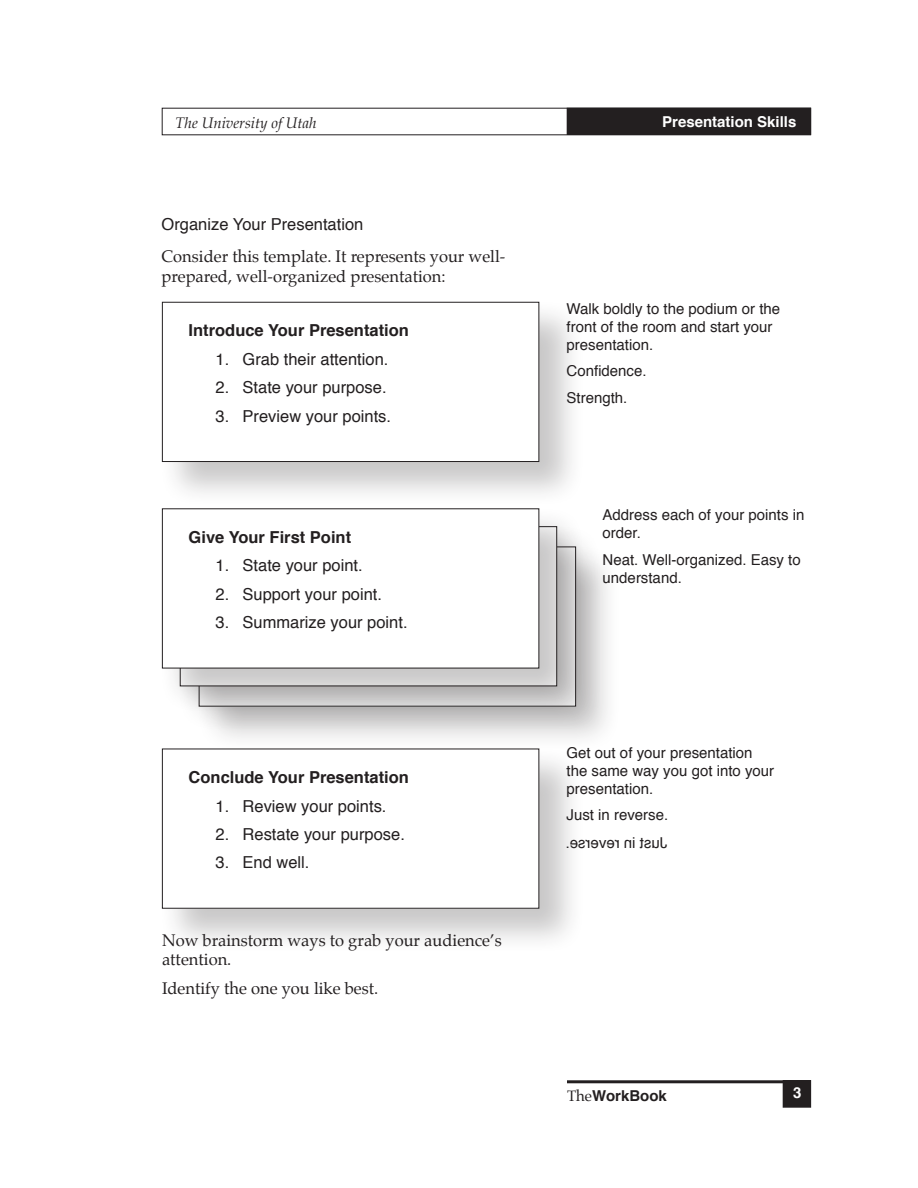
<style>
.page{position:relative;width:918px;height:1188px;background:#fff}
.page>*{position:absolute;margin:0;border:0;box-sizing:border-box;transform-origin:0 0}
.d__indent{font:16.5px "Helvetica";color:#231f20}
.c__text{font:16.5px/19.8px "Palatino";color:#231f20}
.d__indent-2{font:700 16.5px "Helvetica";color:#231f20}
.b__page_heading{font:16.5px "Helvetica";color:#231f20}
.f__r-quote{font:15px/18px "Helvetica";color:#231f20}
.t1{font:700 15px "Helvetica";color:#fff}
.t2{font:italic 15px "Palatino";color:#231f20}
.t3{font:700 15px "Helvetica";color:#231f20}
.s1{font-family:"Palatino";font-weight:400}
</style>
<div class="page">
<hr style="left:567px;top:1080px;width:244px;height:3px;background:#231f20">
<div style="left:783px;top:1081px;width:28px;height:26px;background:#231f20"></div>
<div style="left:567px;top:108px;width:244px;height:26px;background:#231f20"></div>
<div style="left:567px;top:108px;width:244px;height:27px;border:1px solid #231f20"></div>
<div style="left:196px;top:544px;width:426px;height:208px;background:#f8f8f8"></div>
<div style="left:159px;top:299px;width:426px;height:209px;background:#231f20;opacity:.25"></div>
<div style="left:162px;top:302px;width:377px;height:160px;background:#fff"></div>
<div style="left:162px;top:302px;width:377px;height:160px;border:1px solid #231f20"></div>
<div style="left:177px;top:523px;width:426px;height:209px;background:#231f20;opacity:.25"></div>
<div style="left:159px;top:506px;width:426px;height:208px;background:#231f20;opacity:.25"></div>
<div style="left:162px;top:509px;width:377px;height:159px;background:#fff"></div>
<div style="left:159px;top:746px;width:426px;height:208px;background:#231f20;opacity:.25"></div>
<div style="left:162px;top:749px;width:377px;height:159px;background:#fff"></div>
<div style="left:162px;top:749px;width:377px;height:160px;border:1px solid #231f20"></div>
<svg style="left:567px;top:837px;width:18px;height:11px"></svg>
<p class="t2" style="left:176px;top:111px;width:143px">The University of Utah</p>
<p class="b__page_heading" style="left:162px;top:211px;width:203px">Organize Your Presentation</p>
<p class="c__text" style="left:162px;top:247px;width:345px">Consider this template. It represents your well&shy;prepared, well-organized presentation:</p>
<p class="d__indent-2" style="left:189px;top:317px;width:222px">Introduce Your Presentation</p>
<p class="d__indent" style="left:216px;top:346px;width:174px">1. Grab their attention.</p>
<p class="d__indent" style="left:216px;top:375px;width:172px">2. State your purpose.</p>
<p class="d__indent" style="left:216px;top:403px;width:177px">3. Preview your points.</p>
<p class="d__indent-2" style="left:189px;top:524px;width:164px">Give Your First Point</p>
<p class="d__indent" style="left:216px;top:553px;width:149px">1. State your point.</p>
<p class="d__indent" style="left:216px;top:581px;width:168px">2. Support your point.</p>
<p class="d__indent" style="left:216px;top:610px;width:194px">3. Summarize your point.</p>
<p class="d__indent-2" style="left:189px;top:764px;width:222px">Conclude Your Presentation</p>
<p class="d__indent" style="left:216px;top:793px;width:172px">1. Review your points.</p>
<p class="d__indent" style="left:216px;top:821px;width:191px">2. Restate your purpose.</p>
<p class="d__indent" style="left:216px;top:850px;width:95px">3. End well.</p>
<p class="c__text" style="left:162px;top:930px;width:341px">Now brainstorm ways to grab your audience’s attention.</p>
<p class="c__text" style="left:162px;top:978px;width:218px">Identify the one you like best.</p>
<p class="t1" style="left:662px;top:110px;width:136px">Presentation Skills</p>
<p class="f__r-quote" style="left:567px;top:300px;width:215px">Walk boldly to the podium or the front of the room and start your presentation.</p>
<p class="f__r-quote" style="left:567px;top:362px;width:82px">Confidence.</p>
<p class="f__r-quote" style="left:567px;top:389px;width:62px">Strength.</p>
<p class="f__r-quote" style="left:603px;top:506px;width:203px">Address each of your points in order.</p>
<p class="f__r-quote" style="left:603px;top:551px;width:200px">Neat. Well-organized. Easy to understand.</p>
<p class="f__r-quote" style="left:567px;top:744px;width:209px">Get out of your presentation the same way you got into your presentation.</p>
<p class="f__r-quote" style="left:567px;top:807px;width:103px">Just in reverse.</p>
<p class="t3" style="left:567px;top:1083px;width:101px"><span class="s1">The</span>WorkBook</p>
<p class="t1" style="left:793px;top:1081px;width:10px">3</p>
</div>
